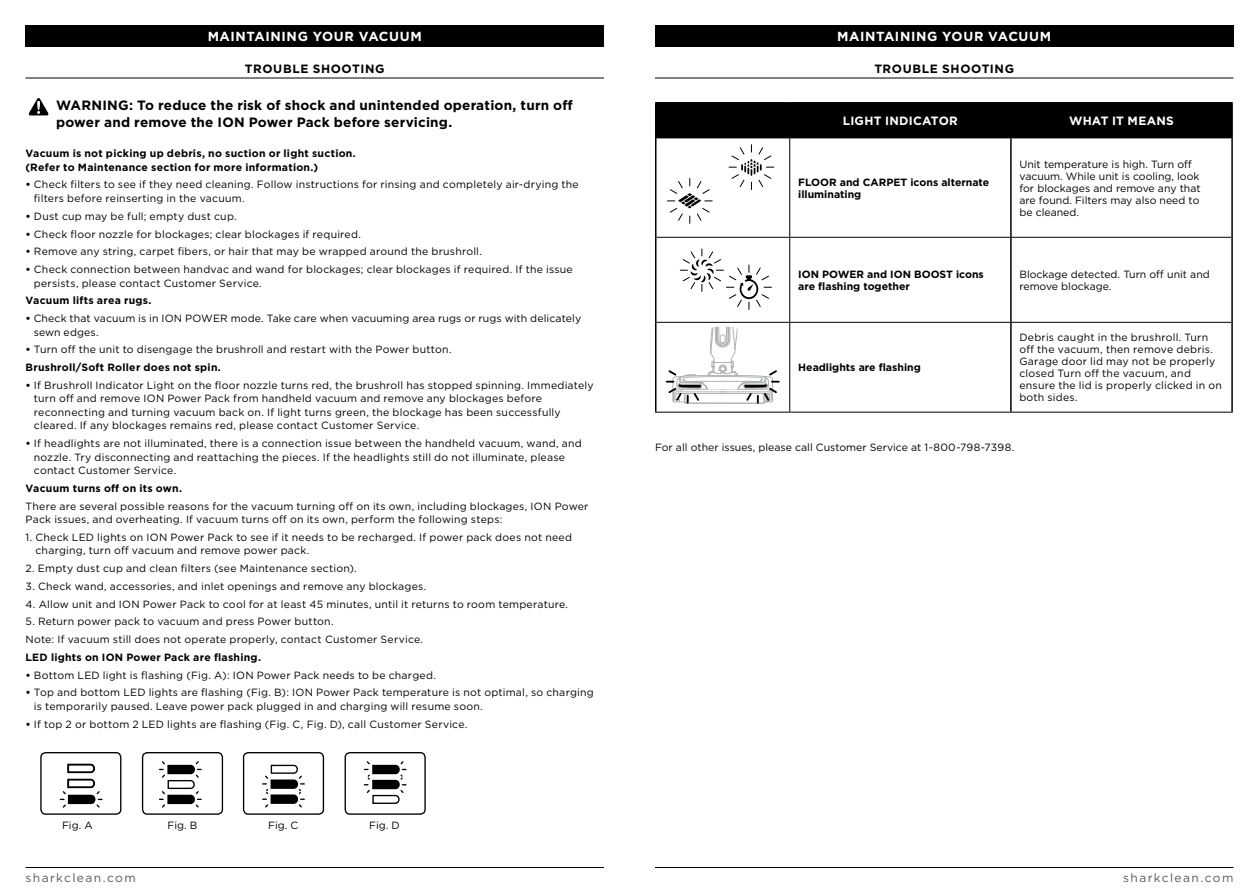
<style>
.page{position:relative;width:1259px;height:893px;background:#fff}
.page>*{position:absolute;margin:0;border:0;box-sizing:border-box;transform-origin:0 0}
.t1{font:700 13.5px/16.2px "Gotham";letter-spacing:.015em;color:#000}
.t2{font:700 13.2px "Gotham";letter-spacing:.045em;color:#fff}
.t3{font:700 12px "Gotham";letter-spacing:.055em;color:#000}
.t4{font:12px "Gotham";letter-spacing:.115em;color:#58595b}
.t5{font:700 12px "Gotham";letter-spacing:.02em;color:#fff}
.t6{font:10.5px/13.5px "Gotham";letter-spacing:.02em;color:#000}
.t7{font:10.5px/12px "Gotham";color:#000}
.t8{font:700 10.5px/13.5px "Gotham";letter-spacing:.02em;color:#000}
.t9{font:700 10.5px/12px "Gotham";color:#000}
.s1{font-weight:700}
</style>
<div class="page">
<hr style="left:655px;top:867px;width:578px;height:1px;background:#000">
<hr style="left:26px;top:867px;width:578px;height:1px;background:#000">
<div style="left:26px;top:26px;width:578px;height:21px;background:#000"></div>
<hr style="left:26px;top:78px;width:578px;height:1px;background:#000">
<svg style="left:28px;top:98px;width:21px;height:17px"></svg>
<div style="left:142px;top:752px;width:81px;height:63px;border:1px solid #000;border-radius:5px"></div>
<svg style="left:160px;top:761px;width:41px;height:47px"></svg>
<div style="left:40px;top:752px;width:81px;height:63px;border:1px solid #000;border-radius:5px"></div>
<svg style="left:60px;top:763px;width:42px;height:45px"></svg>
<div style="left:243px;top:752px;width:81px;height:63px;border:1px solid #000;border-radius:5px"></div>
<div style="left:344px;top:752px;width:82px;height:63px;border:1px solid #000;border-radius:5px"></div>
<svg style="left:364px;top:761px;width:42px;height:43px"></svg>
<svg style="left:263px;top:764px;width:41px;height:44px"></svg>
<div style="left:656px;top:104px;width:575px;height:34px;background:#000"></div>
<hr style="left:655px;top:102px;width:134px;height:2px;background:#000">
<hr style="left:655px;top:104px;width:1px;height:34px;background:#000">
<hr style="left:789px;top:102px;width:222px;height:2px;background:#000">
<hr style="left:1011px;top:102px;width:221px;height:2px;background:#000">
<hr style="left:1010px;top:104px;width:1px;height:34px;background:#000">
<hr style="left:1231px;top:104px;width:1px;height:34px;background:#000">
<hr style="left:655px;top:138px;width:1px;height:99px;background:#000">
<hr style="left:1010px;top:138px;width:1px;height:99px;background:#000">
<hr style="left:1231px;top:138px;width:1px;height:99px;background:#000">
<hr style="left:655px;top:237px;width:1px;height:85px;background:#000">
<hr style="left:1010px;top:238px;width:1px;height:84px;background:#000">
<hr style="left:1231px;top:237px;width:1px;height:85px;background:#000">
<hr style="left:655px;top:322px;width:1px;height:90px;background:#000">
<hr style="left:1010px;top:323px;width:1px;height:89px;background:#000">
<hr style="left:1231px;top:322px;width:1px;height:90px;background:#000">
<hr style="left:789px;top:104px;width:1px;height:34px;background:#000">
<hr style="left:656px;top:138px;width:133px;height:1px;background:#000">
<hr style="left:789px;top:138px;width:222px;height:1px;background:#000">
<hr style="left:789px;top:138px;width:1px;height:99px;background:#000">
<hr style="left:1011px;top:138px;width:220px;height:1px;background:#000">
<hr style="left:656px;top:237px;width:133px;height:1px;background:#000">
<hr style="left:789px;top:237px;width:222px;height:1px;background:#000">
<hr style="left:789px;top:238px;width:1px;height:84px;background:#000">
<hr style="left:1011px;top:237px;width:220px;height:1px;background:#000">
<hr style="left:656px;top:322px;width:133px;height:1px;background:#000">
<hr style="left:789px;top:322px;width:222px;height:1px;background:#000">
<hr style="left:789px;top:323px;width:1px;height:89px;background:#000">
<hr style="left:1011px;top:322px;width:220px;height:1px;background:#000">
<hr style="left:655px;top:412px;width:134px;height:1px;background:#000">
<hr style="left:789px;top:412px;width:222px;height:1px;background:#000">
<hr style="left:1011px;top:412px;width:221px;height:1px;background:#000">
<svg style="left:667px;top:145px;width:107px;height:78px"></svg>
<svg style="left:665px;top:327px;width:115px;height:77px"></svg>
<div style="left:655px;top:26px;width:578px;height:21px;background:#000"></div>
<hr style="left:655px;top:78px;width:578px;height:1px;background:#000">
<svg style="left:679px;top:248px;width:93px;height:62px"></svg>
<p class="t2" style="left:208px;top:28px;width:216px">MAINTAINING YOUR VACUUM</p>
<p class="t3" style="left:245px;top:61px;width:141px">TROUBLE SHOOTING</p>
<p class="t1" style="left:56px;top:97px;width:518px">WARNING: To reduce the risk of shock and unintended operation, turn off power and remove the ION Power Pack before servicing.</p>
<p class="t8" style="left:26px;top:147px;width:332px">Vacuum is not picking up debris, no suction or light suction. (Refer to Maintenance section for more information.)</p>
<p class="t6" style="left:34px;top:178px;width:546px;text-indent:-8px"><span class="s1">•</span> Check filters to see if they need cleaning. Follow instructions for rinsing and completely air-drying the filters before reinserting in the vacuum.</p>
<p class="t6" style="left:26px;top:209px;width:213px"><span class="s1">•</span> Dust cup may be full; empty dust cup.</p>
<p class="t6" style="left:26px;top:227px;width:337px"><span class="s1">•</span> Check floor nozzle for blockages; clear blockages if required.</p>
<p class="t6" style="left:26px;top:245px;width:458px"><span class="s1">•</span> Remove any string, carpet fibers, or hair that may be wrapped around the brushroll.</p>
<p class="t6" style="left:34px;top:262px;width:540px;text-indent:-8px"><span class="s1">•</span> Check connection between handvac and wand for blockages; clear blockages if required. If the issue persists, please contact Customer Service.</p>
<p class="t8" style="left:26px;top:294px;width:128px">Vacuum lifts area rugs.</p>
<p class="t6" style="left:34px;top:311px;width:549px;text-indent:-8px"><span class="s1">•</span> Check that vacuum is in ION POWER mode. Take care when vacuuming area rugs or rugs with delicately sewn edges.</p>
<p class="t6" style="left:26px;top:340px;width:427px;line-height:17.7px"><span class="s1">•</span> Turn off the unit to disengage the brushroll and restart with the Power button.<br><span class="s1">Brushroll/Soft Roller does not spin.</span></p>
<p class="t6" style="left:34px;top:378px;width:561px;text-indent:-8px"><span class="s1">•</span> If Brushroll Indicator Light on the floor nozzle turns red, the brushroll has stopped spinning. Immediately turn off and remove ION Power Pack from handheld vacuum and remove any blockages before reconnecting and turning vacuum back on. If light turns green, the blockage has been successfully cleared. If any blockages remains red, please contact Customer Service.</p>
<p class="t6" style="left:34px;top:436px;width:549px;text-indent:-8px"><span class="s1">•</span> If headlights are not illuminated, there is a connection issue between the handheld vacuum, wand, and nozzle. Try disconnecting and reattaching the pieces. If the headlights still do not illuminate, please contact Customer Service.</p>
<p class="t8" style="left:26px;top:481px;width:158px">Vacuum turns off on its own.</p>
<p class="t6" style="left:26px;top:499px;width:564px">There are several possible reasons for the vacuum turning off on its own, including blockages, ION Power<br>Pack issues, and overheating. If vacuum turns off on its own, perform the following steps:</p>
<p class="t6" style="left:35px;top:530px;width:538px;text-indent:-10px">1. Check LED lights on ION Power Pack to see if it needs to be recharged. If power pack does not need charging, turn off vacuum and remove power pack.</p>
<p class="t6" style="left:26px;top:561px;width:333px">2. Empty dust cup and clean filters (see Maintenance section).</p>
<p class="t6" style="left:26px;top:579px;width:402px">3. Check wand, accessories, and inlet openings and remove any blockages.</p>
<p class="t6" style="left:26px;top:597px;width:544px">4. Allow unit and ION Power Pack to cool for at least 45 minutes, until it returns to room temperature.</p>
<p class="t6" style="left:26px;top:613px;width:399px;line-height:17.7px">5. Return power pack to vacuum and press Power button.<br>Note: If vacuum still does not operate properly, contact Customer Service.</p>
<p class="t8" style="left:26px;top:650px;width:237px">LED lights on ION Power Pack are flashing.</p>
<p class="t6" style="left:26px;top:668px;width:412px"><span class="s1">•</span> Bottom LED light is flashing (Fig. A): ION Power Pack needs to be charged.</p>
<p class="t6" style="left:34px;top:686px;width:561px;text-indent:-8px"><span class="s1">•</span> Top and bottom LED lights are flashing (Fig. B): ION Power Pack temperature is not optimal, so charging is temporarily paused. Leave power pack plugged in and charging will resume soon.</p>
<p class="t6" style="left:26px;top:717px;width:443px"><span class="s1">•</span> If top 2 or bottom 2 LED lights are flashing (Fig. C, Fig. D), call Customer Service.</p>
<p class="t6" style="left:62px;top:819px;width:32px">Fig. A</p>
<p class="t6" style="left:167px;top:819px;width:31px">Fig. B</p>
<p class="t6" style="left:268px;top:819px;width:32px">Fig. C</p>
<p class="t6" style="left:369px;top:819px;width:32px">Fig. D</p>
<p class="t2" style="left:837px;top:28px;width:216px">MAINTAINING YOUR VACUUM</p>
<p class="t3" style="left:874px;top:61px;width:141px">TROUBLE SHOOTING</p>
<p class="t5" style="left:843px;top:113px;width:117px">LIGHT INDICATOR</p>
<p class="t5" style="left:1069px;top:113px;width:106px">WHAT IT MEANS</p>
<p class="t9" style="left:798px;top:176px;width:192px">FLOOR and CARPET icons alternate illuminating</p>
<p class="t7" style="left:1019px;top:158px;width:183px">Unit temperature is high. Turn off vacuum. While unit is cooling, look for blockages and remove any that are found. Filters may also need to be cleaned.</p>
<p class="t9" style="left:798px;top:268px;width:187px">ION POWER and ION BOOST icons are flashing together</p>
<p class="t7" style="left:1019px;top:268px;width:192px">Blockage detected. Turn off unit and remove blockage.</p>
<p class="t9" style="left:798px;top:362px;width:124px">Headlights are flashing</p>
<p class="t6" style="left:1019px;top:331px;width:204px;line-height:12px">Debris caught in the brushroll. Turn off the vacuum, then remove debris.<br>Garage door lid may not be properly closed Turn off the vacuum, and ensure the lid is properly clicked in on both sides.</p>
<p class="t7" style="left:655px;top:441px;width:361px">For all other issues, please call Customer Service at 1-800-798-7398.</p>
<p class="t4" style="left:26px;top:870px;width:112px">sharkclean.com</p>
<p class="t4" style="left:1123px;top:870px;width:112px">sharkclean.com</p>
</div>
